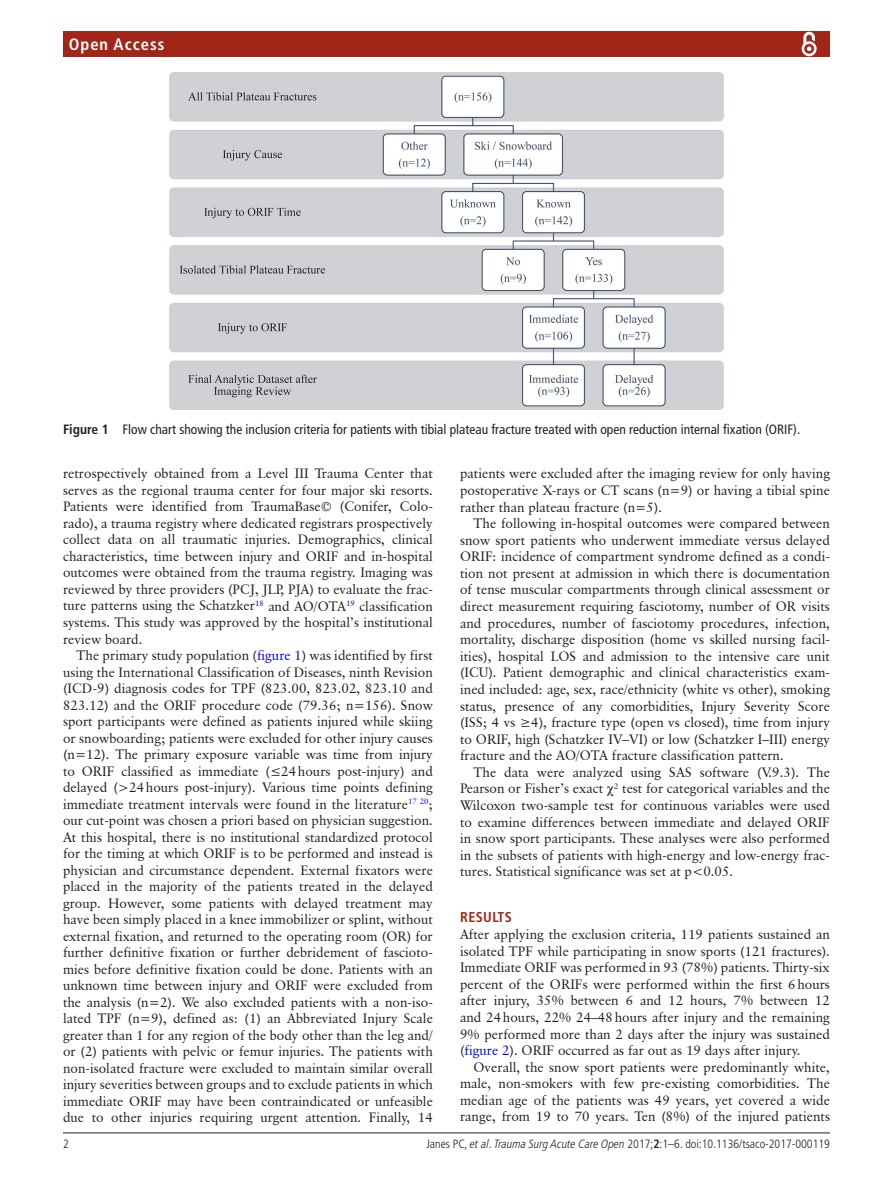
<style>
.page{position:relative;width:893px;height:1191px;background:#fff}
.page>*{position:absolute;margin:0;border:0;box-sizing:border-box;transform-origin:0 0}
.t1{font:700 condensed 16.5px "Frutiger LT Std";letter-spacing:.065em;color:#fff}
.t2{font:700 condensed 14.25px "Frutiger LT Pro";letter-spacing:.025em;color:#a12618}
.t3{font:13.5px/16.5px "Classical Garamond BT";color:#231f20;text-align:justify}
.t4{font:condensed 13.5px "Frutiger LT Pro";color:#231f20}
.t5{font:300 condensed 12px "Frutiger LT Pro";color:#231f20}
.s1{font-weight:700}
.s2{color:#00f}
.s3{font-style:italic}
</style>
<div class="page">
<hr style="left:63px;top:1132px;width:767px;height:1px;background:#231f20">
<div style="left:63px;top:31px;width:767px;height:25px;background:#a12618"></div>
<svg style="left:801px;top:31px;width:19px;height:26px"></svg>
<div style="left:806px;top:45px;width:7px;height:7px;border:1px solid #a12618;border-radius:50%"></div>
<img style="left:170px;top:72px;width:553px;height:338px">
<p class="t1" style="left:69px;top:34px;width:97px">Open Access</p>
<p class="t4" style="left:63px;top:421px;width:739px"><span class="s1">FIGURE 1</span> Flow chart showing the inclusion criteria for patients with tibial plateau fracture treated with open reduction internal fixation (ORIF).</p>
<p class="t3" style="left:63px;top:465px;width:371px">retrospectively obtained from a Level III Trauma Center that serves as the regional trauma center for four major ski resorts.<br>Patients were identified from TraumaBase© (Conifer, Colo&shy;rado), a trauma registry where dedicated registrars prospectively collect data on all traumatic injuries. Demographics, clinical characteristics, time between injury and ORIF and in-hospital outcomes were obtained from the trauma registry. Imaging was reviewed by three providers (PCJ, JLP, PJA) to evaluate the frac&shy;ture patterns using the Schatzker<sup>18</sup> and AO/OTA<sup>19</sup> classification systems. This study was approved by the hospital’s institutional review board.</p>
<p class="t3" style="left:63px;top:647px;width:371px;text-indent:14px">The primary study population (<span class="s2">figure 1</span>) was identified by first using the International Classification of Diseases, ninth Revision (ICD-9) diagnosis codes for TPF (823.00, 823.02, 823.10 and 823.12) and the ORIF procedure code (79.36; n=156). Snow sport participants were defined as patients injured while skiing or snowboarding; patients were excluded for other injury causes (n=12). The primary exposure variable was time from injury to ORIF classified as immediate (≤24hours post-injury) and delayed (&gt;24hours post-injury). Various time points defining immediate treatment intervals were found in the literature<sup>17</sup> <sup>20</sup>; our cut-point was chosen a priori based on physician suggestion.<br>At this hospital, there is no institutional standardized protocol for the timing at which ORIF is to be performed and instead is physician and circumstance dependent. External fixators were placed in the majority of the patients treated in the delayed group. However, some patients with delayed treatment may have been simply placed in a knee immobilizer or splint, without external fixation, and returned to the operating room (OR) for further definitive fixation or further debridement of fascioto&shy;mies before definitive fixation could be done. Patients with an unknown time between injury and ORIF were excluded from the analysis (n=2). We also excluded patients with a non-iso&shy;lated TPF (n=9), defined as: (1) an Abbreviated Injury Scale greater than 1 for any region of the body other than the leg and/ or (2) patients with pelvic or femur injuries. The patients with non-isolated fracture were excluded to maintain similar overall injury severities between groups and to exclude patients in which immediate ORIF may have been contraindicated or unfeasible due to other injuries requiring urgent attention. Finally, 14</p>
<p class="t3" style="left:460px;top:465px;width:371px">patients were excluded after the imaging review for only having postoperative X-rays or CT scans (n=9) or having a tibial spine rather than plateau fracture (n=5).</p>
<p class="t3" style="left:460px;top:515px;width:371px;text-indent:14px">The following in-hospital outcomes were compared between snow sport patients who underwent immediate versus delayed ORIF: incidence of compartment syndrome defined as a condi&shy;tion not present at admission in which there is documentation of tense muscular compartments through clinical assessment or direct measurement requiring fasciotomy, number of OR visits and procedures, number of fasciotomy procedures, infection, mortality, discharge disposition (home vs skilled nursing facil&shy;ities), hospital LOS and admission to the intensive care unit (ICU). Patient demographic and clinical characteristics exam&shy;ined included: age, sex, race/ethnicity (white vs other), smoking status, presence of any comorbidities, Injury Severity Score (ISS; 4 vs ≥4), fracture type (open vs closed), time from injury to ORIF, high (Schatzker IV–VI) or low (Schatzker I–III) energy fracture and the AO/OTA fracture classification pattern.</p>
<p class="t3" style="left:460px;top:763px;width:371px;text-indent:14px">The data were analyzed using SAS software (V.9.3). The Pearson or Fisher’s exact <sup>2</sup> test for categorical variables and the Wilcoxon two-sample test for continuous variables were used to examine differences between immediate and delayed ORIF in snow sport participants. These analyses were also performed in the subsets of patients with high-energy and low-energy frac&shy;tures. Statistical significance was set at p&lt;0.05.</p>
<p class="t2" style="left:460px;top:909px;width:53px">RESULTS</p>
<p class="t3" style="left:460px;top:925px;width:371px">After applying the exclusion criteria, 119 patients sustained an isolated TPF while participating in snow sports (121 fractures).<br>Immediate ORIF was performed in 93 (78%) patients. Thirty-six percent of the ORIFs were performed within the first 6hours after injury, 35% between 6 and 12 hours, 7% between 12 and 24hours, 22% 24–48hours after injury and the remaining 9% performed more than 2 days after the injury was sustained (<span class="s2">figure 2</span>). ORIF occurred as far out as 19 days after injury.</p>
<p class="t3" style="left:460px;top:1058px;width:371px;text-indent:14px">Overall, the snow sport patients were predominantly white, male, non-smokers with few pre-existing comorbidities. The median age of the patients was 49 years, yet covered a wide range, from 19 to 70 years. Ten (8%) of the injured patients</p>
<p class="t5" style="left:63px;top:1136px;width:7px">2</p>
<p class="t5" style="left:426px;top:1136px;width:405px">Janes PC, <span class="s3">et al</span>. <span class="s3">Trauma Surg Acute Care Open</span> 2017;<span class="s1">2</span>:1–6. doi:10.1136/tsaco-2017-000119</p>
</div>
